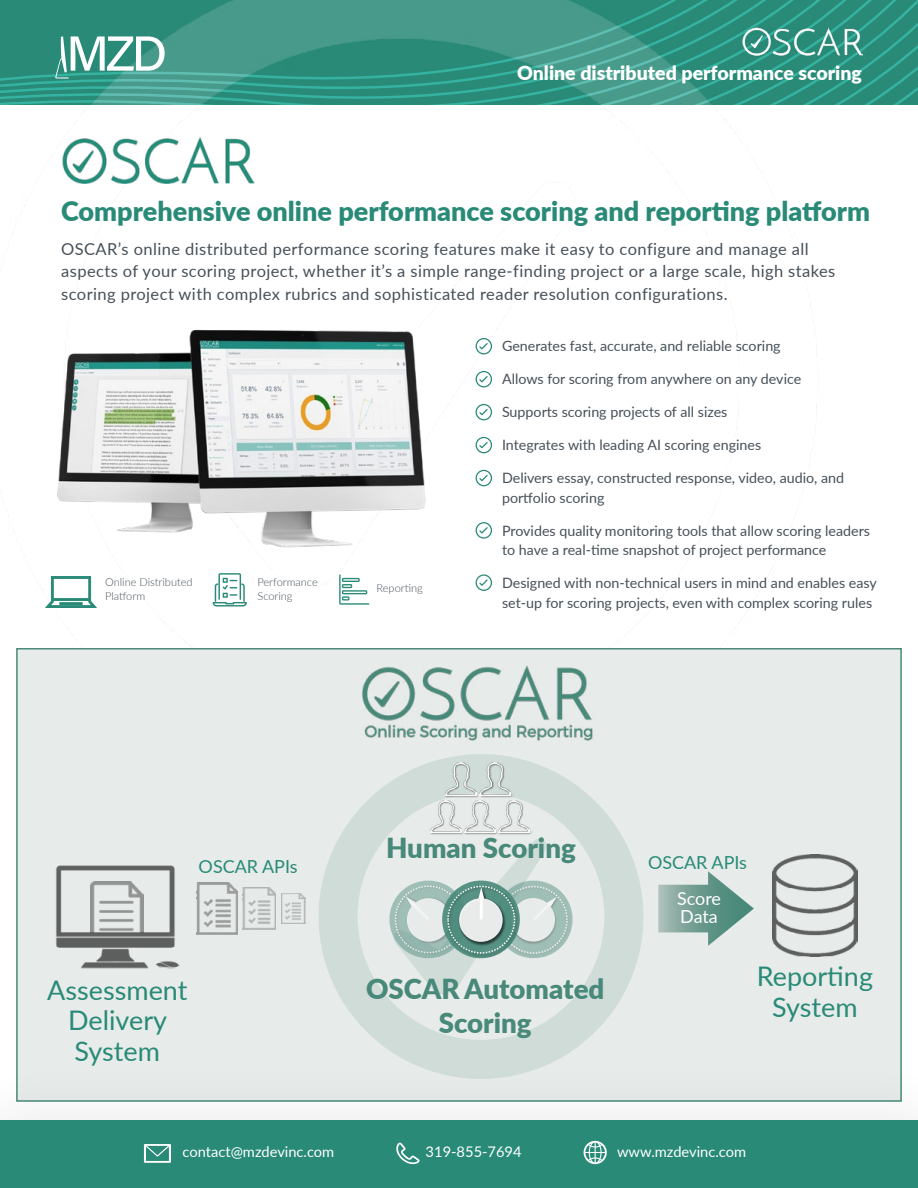
<style>
.page{position:relative;width:918px;height:1188px;background:#fff}
.page>*{position:absolute;margin:0;border:0;box-sizing:border-box;transform-origin:0 0}
.t1{font:900 27.6px/33.2px "Lato";color:#488979;text-align:center}
.t2{font:900 27px "Lato";color:#288a77}
.t3{font:27px/30.3px "Lato";color:#288a77;text-align:center}
.t4{font:900 19.5px "Lato";color:#fff}
.t5{font:18px "Lato";color:#288a77}
.t6{font:18px/18px "Lato";letter-spacing:-.005em;color:#fff}
.t7{font:16.5px/22.5px "Lato";letter-spacing:.025em;color:#465058}
.t8{font:14.7px "Lato";color:#fff}
.t9{font:14.25px/19.5px "Lato";color:#465058}
.t10{font:300 10.95px/13.5px "Lato";color:#465058}
</style>
<div class="page">
<svg style="left:0;top:0;width:918px;height:105px;background:#359583"></svg>
<svg style="left:55px;top:36px;width:110px;height:42px"></svg>
<img style="left:743px;top:27px;width:119px;height:30px">
<div style="left:16px;top:648px;width:886px;height:454px;background:#e7ebe9;border:2px solid #488979"></div>
<img style="left:658px;top:871px;width:96px;height:75px">
<svg style="left:319px;top:754px;width:324px;height:305px"></svg>
<img style="left:56px;top:865px;width:123px;height:104px">
<img style="left:91px;top:881px;width:53px;height:52px">
<img style="left:197px;top:883px;width:40px;height:51px">
<img style="left:362px;top:666px;width:231px;height:75px">
<img style="left:430px;top:799px;width:102px;height:37px">
<img style="left:430px;top:800px;width:31px;height:33px">
<img style="left:464px;top:800px;width:31px;height:33px">
<img style="left:498px;top:800px;width:31px;height:33px">
<img style="left:445px;top:762px;width:68px;height:36px">
<img style="left:446px;top:763px;width:30px;height:32px">
<img style="left:480px;top:763px;width:30px;height:32px">
<img style="left:772px;top:855px;width:86px;height:101px">
<img style="left:281px;top:893px;width:24px;height:31px">
<img style="left:243px;top:887px;width:33px;height:43px">
<img style="left:576px;top:870px;width:9px;height:102px">
<img style="left:378px;top:868px;width:8px;height:103px">
<svg style="left:386px;top:838px;width:190px;height:157px"></svg>
<img style="left:458px;top:897px;width:50px;height:50px">
<div style="left:459px;top:898px;width:44px;height:44px;background:#e9ebeb;border-radius:50%"></div>
<hr style="left:480px;top:898px;width:3px;height:21px;background:#fff">
<svg style="left:45px;top:576px;width:52px;height:32px"></svg>
<svg style="left:213px;top:573px;width:34px;height:34px"></svg>
<svg style="left:339px;top:574px;width:30px;height:31px"></svg>
<svg style="left:476px;top:338px;width:16px;height:16px"></svg>
<svg style="left:476px;top:371px;width:16px;height:16px"></svg>
<svg style="left:476px;top:437px;width:16px;height:16px"></svg>
<svg style="left:476px;top:404px;width:16px;height:16px"></svg>
<svg style="left:476px;top:470px;width:16px;height:16px"></svg>
<svg style="left:476px;top:574px;width:16px;height:17px"></svg>
<svg style="left:476px;top:522px;width:16px;height:17px"></svg>
<img style="left:57px;top:329px;width:369px;height:219px">
<img style="left:62px;top:137px;width:193px;height:47px">
<div style="left:0;top:1059px;width:918px;height:129px;background:#000;opacity:.1"></div>
<div style="left:0;top:1120px;width:918px;height:68px;background:#288a77"></div>
<svg style="left:584px;top:1141px;width:23px;height:23px"></svg>
<svg style="left:144px;top:1144px;width:27px;height:19px"></svg>
<svg style="left:396px;top:1143px;width:24px;height:21px"></svg>
<h3 class="t4" style="left:517px;top:58px;width:346px">Online distributed performance scoring</h3>
<h2 class="t2" style="left:61px;top:191px;width:811px">Comprehensive online performance scoring and reporting platform</h2>
<p class="t7" style="left:61px;top:237px;width:776px">OSCAR’s online distributed performance scoring features make it easy to configure and manage all aspects of your scoring project, whether it’s a simple range-finding project or a large scale, high stakes scoring project with complex rubrics and sophisticated reader resolution configurations.</p>
<p class="t10" style="left:105px;top:575px;width:89px">Online Distributed<br>Platform</p>
<p class="t10" style="left:258px;top:575px;width:62px">Performance<br>Scoring</p>
<p class="t10" style="left:377px;top:581px;width:48px">Reporting</p>
<p class="t9" style="left:502px;top:336px;width:280px">Generates fast, accurate, and reliable scoring</p>
<p class="t9" style="left:502px;top:369px;width:301px">Allows for scoring from anywhere on any device</p>
<p class="t9" style="left:502px;top:402px;width:227px">Supports scoring projects of all sizes</p>
<p class="t9" style="left:502px;top:435px;width:261px">Integrates with leading AI scoring engines</p>
<p class="t9" style="left:502px;top:468px;width:344px">Delivers essay, constructed response, video, audio, and portfolio scoring</p>
<p class="t9" style="left:502px;top:520px;width:370px">Provides quality monitoring tools that allow scoring leaders to have a real-time snapshot of project performance</p>
<p class="t9" style="left:502px;top:573px;width:376px">Designed with non-technical users in mind and enables easy set-up for scoring projects, even with complex scoring rules</p>
<p class="t5" style="left:199px;top:854px;width:100px">OSCAR APIs</p>
<h2 class="t3" style="left:47px;top:974px;width:142px">Assessment<br>Delivery<br>System</h2>
<h1 class="t1" style="left:386px;top:830px;width:191px">Human Scoring</h1>
<h1 class="t1" style="left:366px;top:972px;width:240px">OSCAR Automated<br>Scoring</h1>
<p class="t5" style="left:648px;top:849px;width:100px">OSCAR APIs</p>
<p class="t6" style="left:677px;top:889px;width:45px">Score<br>Data</p>
<h2 class="t3" style="left:757px;top:960px;width:118px">Reporting<br>System</h2>
<p class="t8" style="left:183px;top:1141px;width:153px">contact@mzdevinc.com</p>
<p class="t8" style="left:426px;top:1141px;width:98px">319-855-7694</p>
<p class="t8" style="left:617px;top:1141px;width:131px">www.mzdevinc.com</p>
</div>
